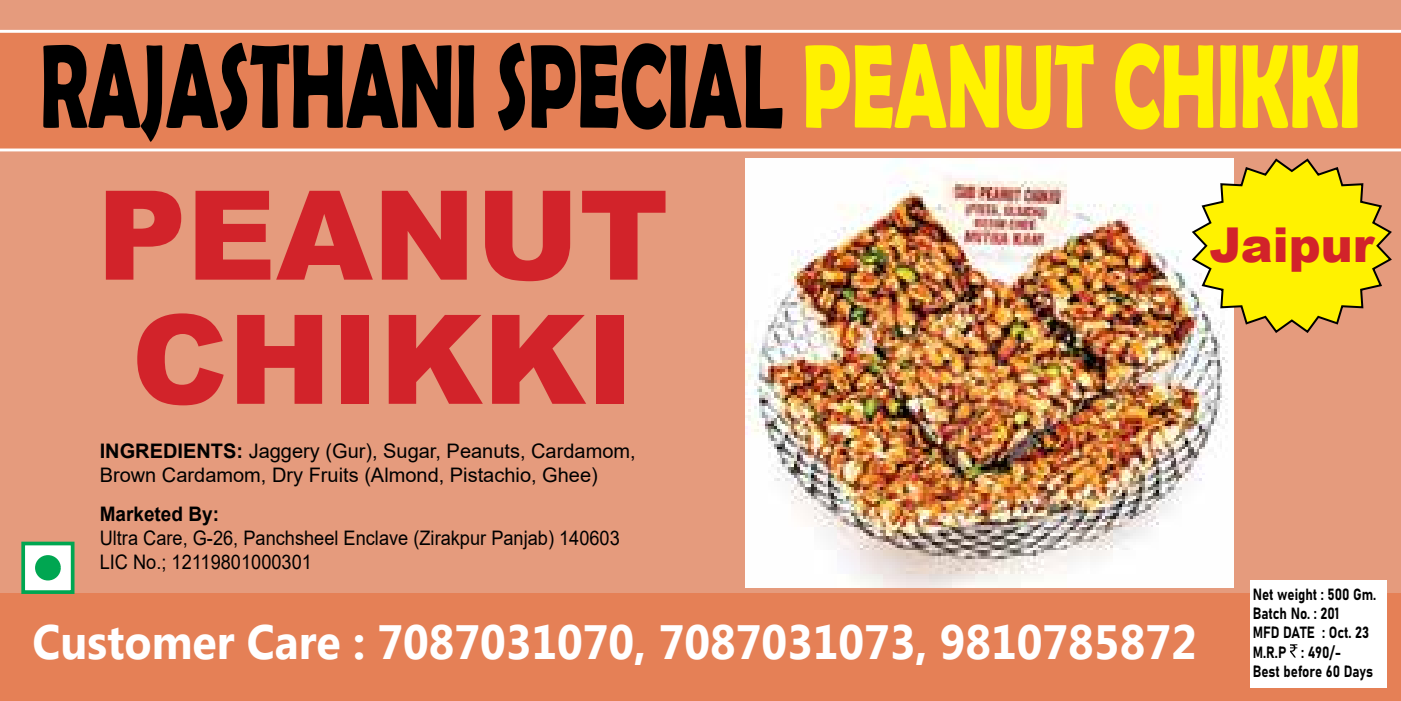
<style>
.page{position:relative;width:1401px;height:701px;background:#fff}
.page>*{position:absolute;margin:0;border:0;box-sizing:border-box;transform-origin:0 0}
.t1{font:900 124px/124px "Arial";color:#d2232a}
.t2{font:700 120px "Berlin Sans FB Demi";color:#000;scale:.63 1}
.t3{font:700 48px "Microsoft New Tai Lue";color:#fff;scale:.93 1}
.t4{font:900 48px "Arial";color:#d2232a}
.t5{font:20px/24px "Arial";color:#000}
.t6{font:20px/24px "Arial";color:#000;scale:.91 1}
.t7{font:700 20px "Arial";color:#000;scale:.95 1}
.t8{font:16px/19.2px "Bahnschrift";color:#000;scale:.84 1}
.s1{color:#fff200}
.s2{font-weight:700}
</style>
<div class="page">
<div style="left:0;top:0;width:1400px;height:700px;background:#e59b7d"></div>
<div style="left:0;top:593px;width:1400px;height:107px;background:#e58056"></div>
<div style="left:0;top:31px;width:1400px;height:119px;background:#e58056"></div>
<hr style="left:0;top:30px;width:1400px;height:3px;background:#fff">
<hr style="left:0;top:148px;width:1400px;height:3px;background:#fff">
<div style="left:1249px;top:579px;width:137px;height:108px;background:#fff"></div>
<svg style="left:1290px;top:644px;width:7px;height:13px"></svg>
<div style="left:21px;top:541px;width:53px;height:52px;background:#fff;border:4px solid #00a651"></div>
<div style="left:35px;top:554px;width:26px;height:26px;background:#00a651;border:4px solid #00a651;border-radius:50%"></div>
<img style="left:745px;top:158px;width:488px;height:428px">
<svg style="left:1190px;top:158px;width:202px;height:176px"></svg>
<h2 class="t2" style="left:40px;top:17px;width:2098px">RAJASTHANI SPECIAL <span class="s1">PEANUT CHIKKI</span></h2>
<h1 class="t1" style="left:97px;top:169px;width:573px">PEANUT<br>CHIKKI</h1>
<p class="t5" style="left:100px;top:438px;width:537px"><span class="s2">INGREDIENTS:</span> Jaggery (Gur), Sugar, Peanuts, Cardamom,<br>Brown Cardamom, Dry Fruits (Almond, Pistachio, Ghee)</p>
<p class="t7" style="left:100px;top:499px;width:127px">Marketed By:</p>
<p class="t6" style="left:100px;top:525px;width:573px">Ultra Care, G-26, Panchsheel Enclave (Zirakpur Panjab) 140603<br>LIC No.; 12119801000301</p>
<h3 class="t3" style="left:32px;top:614px;width:1253px">Customer Care : 7087031070, 7087031073, 9810785872</h3>
<h3 class="t4" style="left:1209px;top:210px;width:166px">Jaipur</h3>
<p class="t8" style="left:1252px;top:583px;width:149px">Net weight : 500 Gm.<br>Batch No. : 201<br>MFD DATE : Oct. 23<br>M.R.P : 490/-<br>Best before 60 Days</p>
</div>
